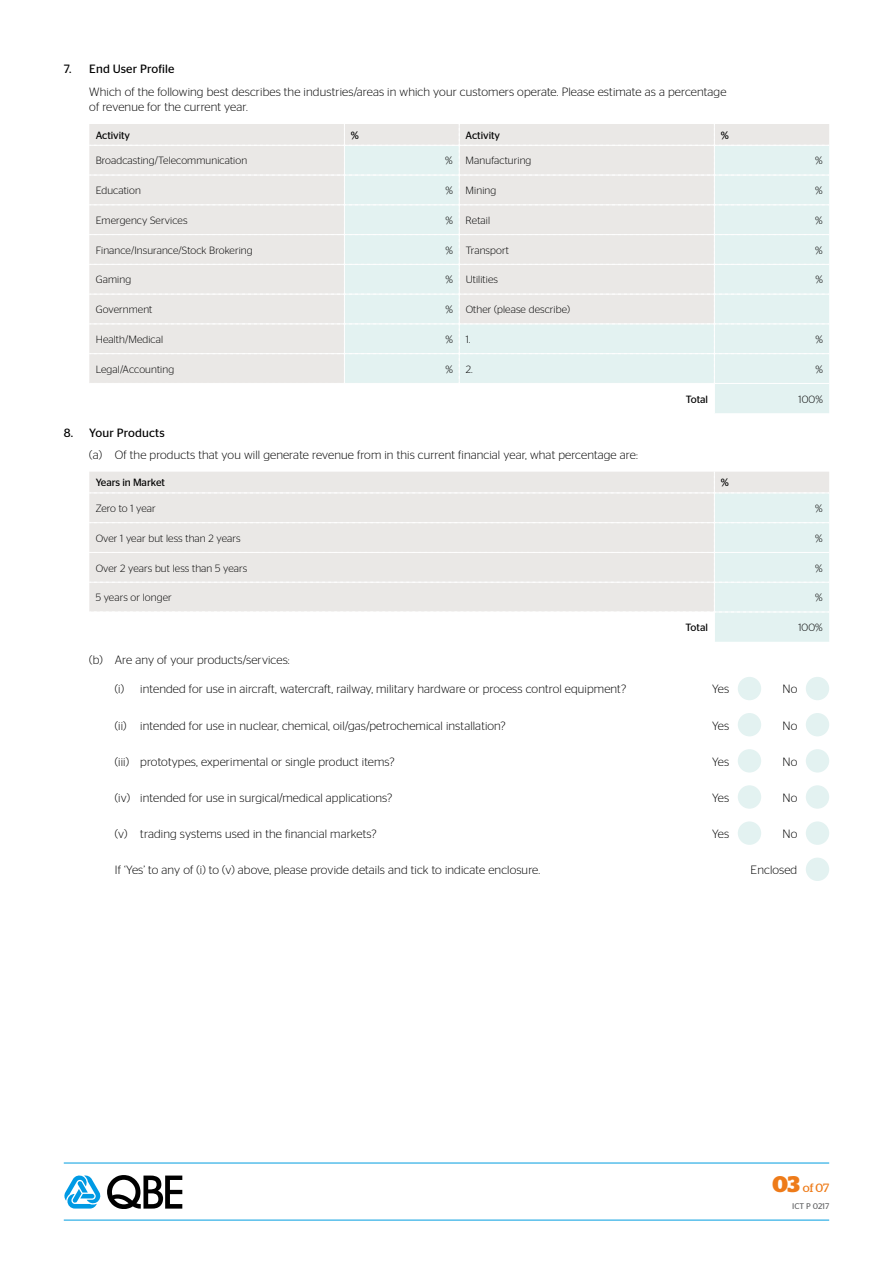
<style>
.page{position:relative;width:893px;height:1263px;background:#fff}
.page>*{position:absolute;margin:0;border:0;box-sizing:border-box;transform-origin:0 0}
.t1{font:300 12px/15.8px "Stag Sans";letter-spacing:.01em;color:#000}
.t2{font:12px "Stag Sans";letter-spacing:.01em;color:#000}
.t3{font:12px "Stag";color:#ee7b19}
.t4{font:300 10.5px "Stag Sans";letter-spacing:.01em;color:#000}
.t5{font:10.5px "Stag Sans";letter-spacing:-.005em;color:#000}
.t6{font:8.25px "Stag Sans";color:#646567}
.s1{font-weight:700;font-size:22.5px}
</style>
<div class="page">
<hr style="left:64px;top:1220px;width:765px;height:1px;background:#009ee0">
<hr style="left:64px;top:1163px;width:765px;height:1px;background:#009ee0">
<svg style="left:107px;top:1175px;width:75px;height:33px"></svg>
<svg style="left:64px;top:1175px;width:37px;height:33px"></svg>
<svg style="left:89px;top:472px;width:740px;height:170px"></svg>
<div style="left:738px;top:677px;width:23px;height:23px;background:#e3f2f1;border-radius:50%"></div>
<div style="left:806px;top:677px;width:23px;height:23px;background:#e3f2f1;border-radius:50%"></div>
<svg style="left:89px;top:124px;width:740px;height:289px"></svg>
<div style="left:738px;top:713px;width:23px;height:23px;background:#e3f2f1;border-radius:50%"></div>
<div style="left:806px;top:713px;width:23px;height:23px;background:#e3f2f1;border-radius:50%"></div>
<div style="left:738px;top:749px;width:23px;height:23px;background:#e3f2f1;border-radius:50%"></div>
<div style="left:806px;top:749px;width:23px;height:23px;background:#e3f2f1;border-radius:50%"></div>
<div style="left:806px;top:857px;width:23px;height:24px;background:#e3f2f1;border-radius:50%"></div>
<div style="left:738px;top:821px;width:23px;height:24px;background:#e3f2f1;border-radius:50%"></div>
<div style="left:806px;top:821px;width:23px;height:24px;background:#e3f2f1;border-radius:50%"></div>
<div style="left:738px;top:785px;width:23px;height:24px;background:#e3f2f1;border-radius:50%"></div>
<div style="left:806px;top:785px;width:23px;height:24px;background:#e3f2f1;border-radius:50%"></div>
<p class="t2" style="left:64px;top:62px;width:112px">7. End User Profile</p>
<p class="t1" style="left:89px;top:83px;width:639px">Which of the following best describes the industries/areas in which your customers operate. Please estimate as a percentage of revenue for the current year.</p>
<p class="t5" style="left:96px;top:129px;width:36px">Activity</p>
<p class="t5" style="left:351px;top:129px;width:10px">%</p>
<p class="t5" style="left:466px;top:129px;width:36px">Activity</p>
<p class="t5" style="left:721px;top:129px;width:10px">%</p>
<p class="t4" style="left:96px;top:155px;width:153px">Broadcasting/Telecommunication</p>
<p class="t4" style="left:445px;top:155px;width:88px">% Manufacturing</p>
<p class="t4" style="left:815px;top:155px;width:9px">%</p>
<p class="t4" style="left:96px;top:185px;width:47px">Education</p>
<p class="t4" style="left:445px;top:185px;width:52px">% Mining</p>
<p class="t4" style="left:815px;top:185px;width:9px">%</p>
<p class="t4" style="left:96px;top:214px;width:93px">Emergency Services</p>
<p class="t4" style="left:445px;top:214px;width:46px">% Retail</p>
<p class="t4" style="left:815px;top:214px;width:9px">%</p>
<p class="t4" style="left:96px;top:244px;width:158px">Finance/Insurance/Stock Brokering</p>
<p class="t4" style="left:445px;top:244px;width:65px">% Transport</p>
<p class="t4" style="left:815px;top:244px;width:9px">%</p>
<p class="t4" style="left:96px;top:274px;width:37px">Gaming</p>
<p class="t4" style="left:445px;top:274px;width:54px">% Utilities</p>
<p class="t4" style="left:815px;top:274px;width:9px">%</p>
<p class="t4" style="left:96px;top:304px;width:58px">Government</p>
<p class="t4" style="left:445px;top:304px;width:126px">% Other (please describe)</p>
<p class="t4" style="left:96px;top:334px;width:69px">Health/Medical</p>
<p class="t4" style="left:445px;top:334px;width:27px">% 1.</p>
<p class="t4" style="left:815px;top:334px;width:9px">%</p>
<p class="t4" style="left:96px;top:363px;width:80px">Legal/Accounting</p>
<p class="t4" style="left:445px;top:363px;width:29px">% 2.</p>
<p class="t4" style="left:815px;top:363px;width:9px">%</p>
<p class="t5" style="left:686px;top:393px;width:24px">Total</p>
<p class="t4" style="left:798px;top:393px;width:26px">100%</p>
<p class="t2" style="left:64px;top:426px;width:102px">8. Your Products</p>
<p class="t1" style="left:89px;top:447px;width:550px">(a) Of the products that you will generate revenue from in this current financial year, what percentage are:</p>
<p class="t5" style="left:96px;top:477px;width:71px">Years in Market</p>
<p class="t5" style="left:721px;top:477px;width:10px">%</p>
<p class="t4" style="left:96px;top:503px;width:62px">Zero to 1 year</p>
<p class="t4" style="left:815px;top:503px;width:9px">%</p>
<p class="t4" style="left:96px;top:532px;width:146px">Over 1 year but less than 2 years</p>
<p class="t4" style="left:815px;top:532px;width:9px">%</p>
<p class="t4" style="left:96px;top:562px;width:153px">Over 2 years but less than 5 years</p>
<p class="t4" style="left:815px;top:562px;width:9px">%</p>
<p class="t4" style="left:96px;top:592px;width:78px">5 years or longer</p>
<p class="t4" style="left:815px;top:592px;width:9px">%</p>
<p class="t5" style="left:686px;top:621px;width:24px">Total</p>
<p class="t4" style="left:798px;top:622px;width:26px">100%</p>
<p class="t1" style="left:89px;top:652px;width:202px">(b) Are any of your products/services:</p>
<p class="t1" style="left:115px;top:681px;width:513px">(i) intended for use in aircraft, watercraft, railway, military hardware or process control equipment?</p>
<p class="t1" style="left:712px;top:681px;width:19px">Yes</p>
<p class="t1" style="left:782px;top:681px;width:16px">No</p>
<p class="t1" style="left:115px;top:717px;width:392px">(ii) intended for use in nuclear, chemical, oil/gas/petrochemical installation?</p>
<p class="t1" style="left:712px;top:717px;width:19px">Yes</p>
<p class="t1" style="left:782px;top:717px;width:16px">No</p>
<p class="t1" style="left:115px;top:753px;width:281px">(iii) prototypes, experimental or single product items?</p>
<p class="t1" style="left:712px;top:753px;width:19px">Yes</p>
<p class="t1" style="left:782px;top:753px;width:16px">No</p>
<p class="t1" style="left:115px;top:789px;width:279px">(iv) intended for use in surgical/medical applications?</p>
<p class="t1" style="left:712px;top:789px;width:19px">Yes</p>
<p class="t1" style="left:782px;top:789px;width:16px">No</p>
<p class="t1" style="left:115px;top:826px;width:263px">(v) trading systems used in the financial markets?</p>
<p class="t1" style="left:712px;top:826px;width:19px">Yes</p>
<p class="t1" style="left:782px;top:826px;width:16px">No</p>
<p class="t1" style="left:115px;top:862px;width:427px">If ‘Yes’ to any of (i) to (v) above, please provide details and tick to indicate enclosure.</p>
<p class="t1" style="left:751px;top:862px;width:48px">Enclosed</p>
<p class="t3" style="left:772px;top:1181px;width:58px"><span class="s1">03</span> of 07</p>
<p class="t6" style="left:792px;top:1201px;width:39px">ICT P 0217</p>
</div>
